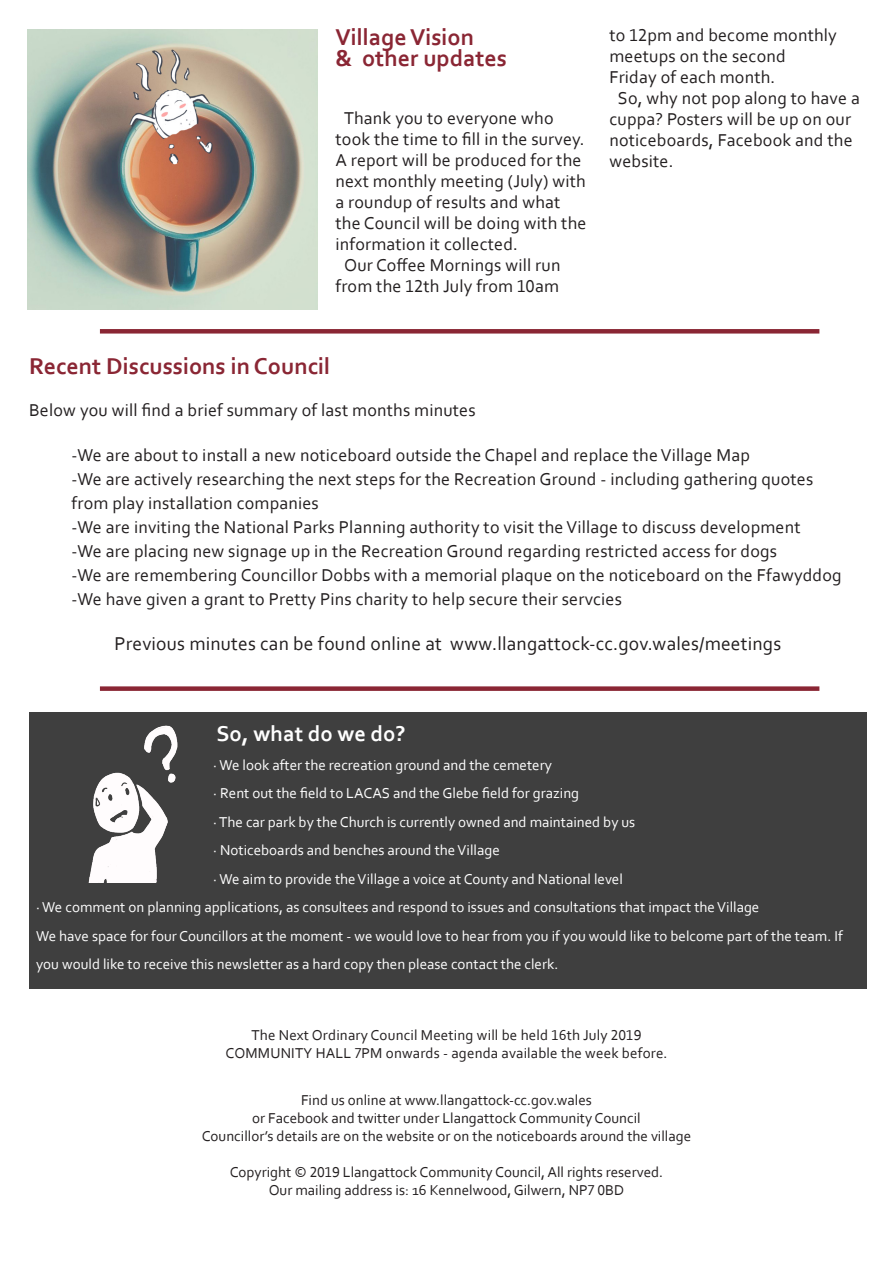
<style>
.page{position:relative;width:893px;height:1263px;background:#fff}
.page>*{position:absolute;margin:0;border:0;box-sizing:border-box;transform-origin:0 0}
.Paragraph_Style_1{font:700 24px "Corbel";color:#8a2634}
.Paragraph_Style_1-2{font:700 22.5px "Corbel";color:#fff}
.Paragraph_Style_1-3{font:19.5px "Corbel";letter-spacing:.01em;color:#231f20}
.Paragraph_Style_1-4{font:18px/21px "Corbel";letter-spacing:.01em;color:#231f20}
.Paragraph_Style_1-5{font:15px/28.5px "Corbel";color:#fff}
.t1{font:15px "Corbel";color:#231f20}
</style>
<div class="page">
<div style="left:100px;top:329px;width:719px;height:5px;background:#8a2634"></div>
<div style="left:100px;top:686px;width:719px;height:5px;background:#8a2634"></div>
<div style="left:29px;top:713px;width:838px;height:276px;background:#3f3f3f"></div>
<img style="left:28px;top:29px;width:289px;height:281px">
<img style="left:88px;top:725px;width:90px;height:158px">
<p class="Paragraph_Style_1" style="left:335px;top:23px;width:140px">Village Vision</p>
<p class="Paragraph_Style_1" style="left:335px;top:44px;width:173px">&amp; other updates</p>
<p class="Paragraph_Style_1-4" style="left:335px;top:107px;width:252px;text-indent:9px">Thank you to everyone who took the time to fill in the survey.<br>A report will be produced for the next monthly meeting (July) with a roundup of results and what the Council will be doing with the information it collected.</p>
<p class="Paragraph_Style_1-4" style="left:335px;top:254px;width:226px;text-align:center">Our Coffee Mornings will run from the 12th July from 10am</p>
<p class="Paragraph_Style_1-4" style="left:609px;top:24px;width:229px">to 12pm and become monthly meetups on the second<br>Friday of each month.</p>
<p class="Paragraph_Style_1-4" style="left:609px;top:87px;width:252px;text-indent:9px">So, why not pop along to have a cuppa? Posters will be up on our noticeboards, Facebook and the website.</p>
<p class="Paragraph_Style_1" style="left:29px;top:351px;width:303px">Recent Discussions in Council</p>
<p class="Paragraph_Style_1-4" style="left:29px;top:399px;width:448px">Below you will find a brief summary of last months minutes</p>
<p class="Paragraph_Style_1-4" style="left:72px;top:444px;width:680px">-We are about to install a new noticeboard outside the Chapel and replace the Village Map</p>
<p class="Paragraph_Style_1-4" style="left:72px;top:468px;width:743px">-We are actively researching the next steps for the Recreation Ground - including gathering quotes</p>
<p class="Paragraph_Style_1-4" style="left:72px;top:492px;width:249px">from play installation companies</p>
<p class="Paragraph_Style_1-4" style="left:72px;top:516px;width:730px">-We are inviting the National Parks Planning authority to visit the Village to discuss development</p>
<p class="Paragraph_Style_1-4" style="left:72px;top:540px;width:707px">-We are placing new signage up in the Recreation Ground regarding restricted access for dogs</p>
<p class="Paragraph_Style_1-4" style="left:72px;top:564px;width:772px">-We are remembering Councillor Dobbs with a memorial plaque on the noticeboard on the Ffawyddog</p>
<p class="Paragraph_Style_1-4" style="left:72px;top:588px;width:552px">-We have given a grant to Pretty Pins charity to help secure their servcies</p>
<p class="Paragraph_Style_1-3" style="left:115px;top:631px;width:668px">Previous minutes can be found online at www.llangattock-cc.gov.wales/meetings</p>
<p class="Paragraph_Style_1-2" style="left:216px;top:720px;width:191px">So, what do we do?</p>
<p class="Paragraph_Style_1-5" style="left:213px;top:750px;width:340px">· We look after the recreation ground and the cemetery</p>
<p class="Paragraph_Style_1-5" style="left:213px;top:779px;width:368px">· Rent out the field to LACAS and the Glebe field for grazing</p>
<p class="Paragraph_Style_1-5" style="left:213px;top:807px;width:424px">· The car park by the Church is currently owned and maintained by us</p>
<p class="Paragraph_Style_1-5" style="left:213px;top:836px;width:288px">· Noticeboards and benches around the Village</p>
<p class="Paragraph_Style_1-5" style="left:213px;top:864px;width:411px">· We aim to provide the Village a voice at County and National level</p>
<p class="Paragraph_Style_1-5" style="left:36px;top:893px;width:725px">· We comment on planning applications, as consultees and respond to issues and consultations that impact the Village</p>
<p class="Paragraph_Style_1-5" style="left:36px;top:921px;width:808px">We have space for four Councillors at the moment - we would love to hear from you if you would like to belcome part of the team. If you would like to receive this newsletter as a hard copy then please contact the clerk.</p>
<p class="t1" style="left:251px;top:1025px;width:392px">The Next Ordinary Council Meeting will be held 16th July 2019</p>
<p class="t1" style="left:225px;top:1043px;width:444px">COMMUNITY HALL 7PM onwards - agenda available the week before.</p>
<p class="t1" style="left:301px;top:1090px;width:292px">Find us online at www.llangattock-cc.gov.wales</p>
<p class="t1" style="left:252px;top:1108px;width:390px">or Facebook and twitter under Llangattock Community Council</p>
<p class="t1" style="left:202px;top:1126px;width:491px">Councillor’s details are on the website or on the noticeboards around the village</p>
<p class="t1" style="left:230px;top:1162px;width:435px">Copyright © 2019 Llangattock Community Council, All rights reserved.</p>
<p class="t1" style="left:269px;top:1180px;width:357px">Our mailing address is: 16 Kennelwood, Gilwern, NP7 0BD</p>
</div>
